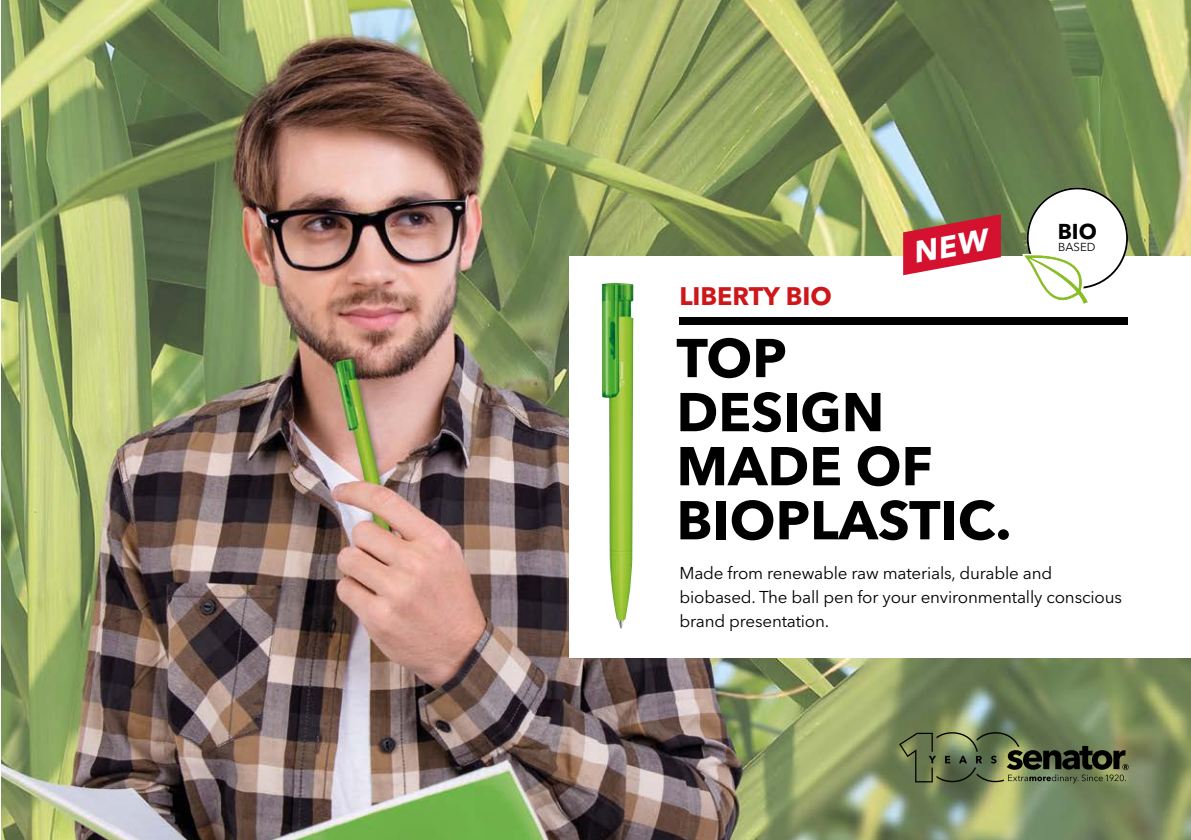
<style>
.page{position:relative;width:1191px;height:840px;background:#fff}
.page>*{position:absolute;margin:0;border:0;box-sizing:border-box;transform-origin:0 0}
.t1{font:700 54px/54px "Avenir Next W1 G";color:#000}
.t2{font:700 25.2px "Avenir Next W1 G";color:#cd171a}
.t3{font:700 21.4px "Avenir Next W1 G";color:#000}
.t4{font:17px/24px "Avenir Next W1 G";letter-spacing:-.01em;color:#000}
.t5{font:11.4px "Avenir Next W1 G";color:#000}
</style>
<div class="page">
<img style="left:1px;top:0;width:1190px;height:839px">
<div style="left:570px;top:256px;width:621px;height:402px;background:#fff"></div>
<div style="left:679px;top:317px;width:448px;height:8px;background:#000"></div>
<img style="left:601px;top:282px;width:32px;height:346px">
<svg style="left:1022px;top:187px;width:106px;height:117px"></svg>
<svg style="left:899px;top:731px;width:229px;height:51px;background:#606c48"></svg>
<svg style="left:903px;top:214px;width:98px;height:61px;background:#ce4856"></svg>
<h2 class="t2" style="left:679px;top:281px;width:154px">LIBERTY BIO</h2>
<h1 class="t1" style="left:676px;top:331px;width:336px">TOP<br>DESIGN<br>MADE OF<br>BIOPLASTIC.</h1>
<p class="t3" style="left:1057px;top:218px;width:41px">BIO</p>
<p class="t5" style="left:1058px;top:240px;width:39px">BASED</p>
<p class="t4" style="left:679px;top:560px;width:444px">Made from renewable raw materials, durable and biobased. The ball pen for your environmentally conscious brand presentation.</p>
</div>
